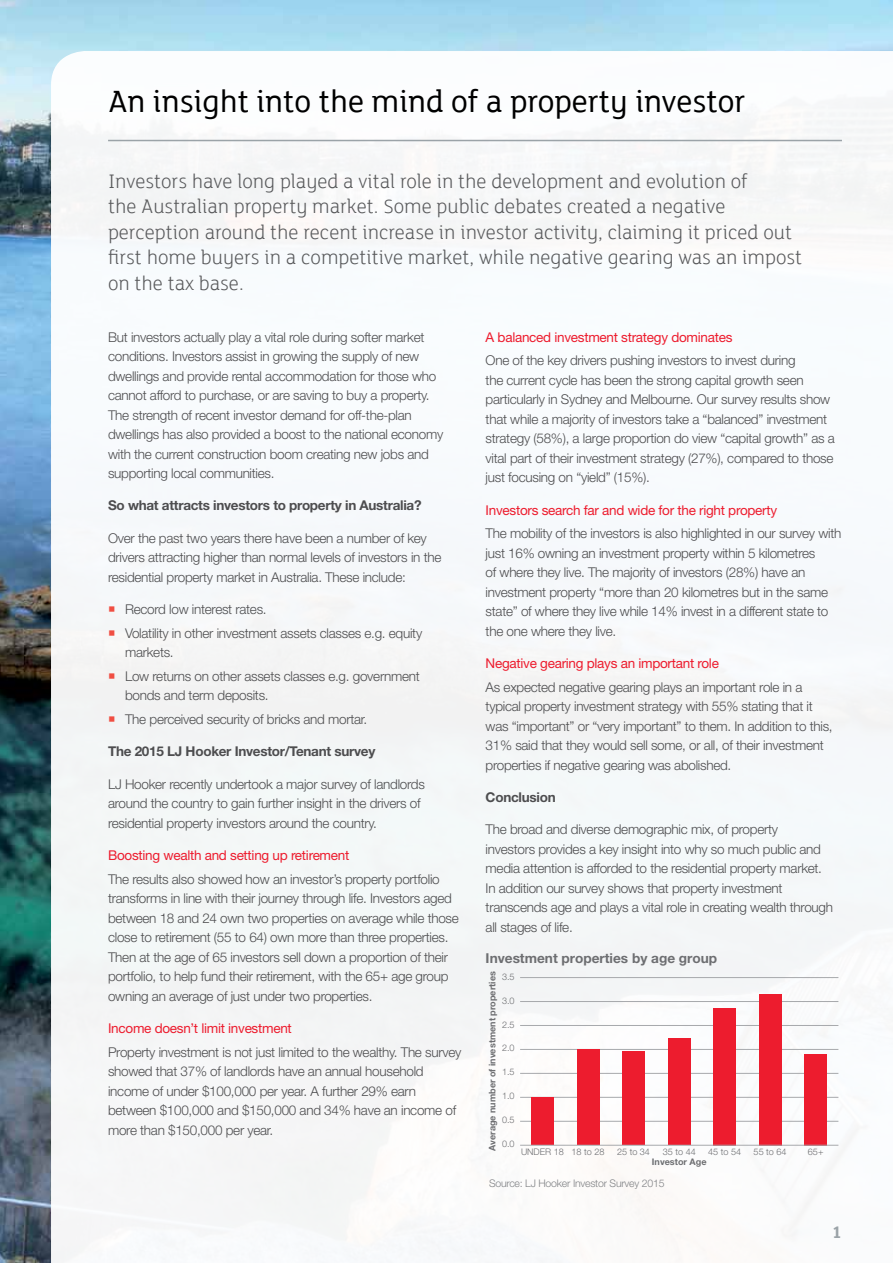
<style>
.page{position:relative;width:893px;height:1263px;background:#fff}
.page>*{position:absolute;margin:0;border:0;box-sizing:border-box;transform-origin:0 0}
.t1{font:33px "LJH Lighthouse";color:#000}
.t2{font:300 21px/25.5px "LJH Lighthouse";color:#58595b}
.t3{font:700 18px "LJH Lighthouse";color:#9ba3a8}
.t4{font:700 13.65px "Helvetica Neue";color:#6d6e71}
.t5{font:300 13.5px/19.5px "Helvetica Neue";letter-spacing:-.02em;color:#4d4d4f}
.t6{font:13.5px "Helvetica Neue";letter-spacing:-.02em;color:#ed1c2e}
.t7{font:700 13.5px "Helvetica Neue";letter-spacing:-.02em;color:#4d4d4f}
.t8{font:300 10.5px "Helvetica Neue";letter-spacing:-.02em;color:#818386}
.t9{font:300 9.15px "Helvetica Neue";color:#6d6e71}
.t10{font:700 9.15px "Helvetica Neue";color:#6d6e71}
.s1{color:#f04e42}
</style>
<div class="page">
<img style="left:0;top:0;width:893px;height:1263px">
<div style="left:51px;top:51px;width:842px;height:1212px;background:#f6f9fa"></div>
<hr style="left:108px;top:140px;width:734px;height:1px;background:#9ba3a8">
<hr style="left:520px;top:1121px;width:318px;height:1px;background:#a7a9ac">
<hr style="left:520px;top:1097px;width:318px;height:1px;background:#a7a9ac">
<hr style="left:520px;top:1073px;width:318px;height:1px;background:#a7a9ac">
<hr style="left:520px;top:1049px;width:318px;height:1px;background:#a7a9ac">
<hr style="left:520px;top:1025px;width:318px;height:1px;background:#a7a9ac">
<hr style="left:520px;top:1001px;width:318px;height:1px;background:#a7a9ac">
<hr style="left:520px;top:977px;width:318px;height:1px;background:#a7a9ac">
<div style="left:531px;top:1097px;width:23px;height:48px;background:#ed1c2e"></div>
<div style="left:576px;top:1049px;width:23px;height:96px;background:#ed1c2e"></div>
<div style="left:622px;top:1051px;width:23px;height:94px;background:#ed1c2e"></div>
<div style="left:668px;top:1038px;width:22px;height:107px;background:#ed1c2e"></div>
<div style="left:713px;top:1008px;width:23px;height:137px;background:#ed1c2e"></div>
<div style="left:759px;top:994px;width:23px;height:151px;background:#ed1c2e"></div>
<div style="left:804px;top:1054px;width:23px;height:91px;background:#ed1c2e"></div>
<hr style="left:520px;top:1145px;width:318px;height:1px;background:#a7a9ac">
<h1 class="t1" style="left:108px;top:79px;width:639px">An insight into the mind of a property investor</h1>
<p class="t2" style="left:108px;top:168px;width:696px">Investors have long played a vital role in the development and evolution of<br>the Australian property market. Some public debates created a negative perception around the recent increase in investor activity, claiming it priced out first home buyers in a competitive market, while negative gearing was an impost on the tax base.</p>
<p class="t5" style="left:108px;top:327px;width:337px">But investors actually play a vital role during softer market conditions. Investors assist in growing the supply of new dwellings and provide rental accommodation for those who cannot afford to purchase, or are saving to buy a property.<br>The strength of recent investor demand for off-the-plan dwellings has also provided a boost to the national economy with the current construction boom creating new jobs and supporting local communities.</p>
<p class="t7" style="left:108px;top:497px;width:315px">So what attracts investors to property in Australia?</p>
<p class="t5" style="left:108px;top:528px;width:335px">Over the past two years there have been a number of key drivers attracting higher than normal levels of investors in the residential property market in Australia. These include:</p>
<p class="t5" style="left:108px;top:599px;width:160px"><span class="s1">○</span> Record low interest rates.</p>
<p class="t5" style="left:125px;top:623px;width:299px;text-indent:-17px"><span class="s1">○</span> Volatility in other investment assets classes e.g. equity markets.</p>
<p class="t5" style="left:125px;top:666px;width:296px;text-indent:-17px"><span class="s1">○</span> Low returns on other assets classes e.g. government bonds and term deposits.</p>
<p class="t5" style="left:108px;top:709px;width:261px"><span class="s1">○</span> The perceived security of bricks and mortar.</p>
<p class="t7" style="left:108px;top:743px;width:269px">The 2015 LJ Hooker Investor/Tenant survey</p>
<p class="t5" style="left:108px;top:774px;width:318px">LJ Hooker recently undertook a major survey of landlords around the country to gain further insight in the drivers of residential property investors around the country.</p>
<p class="t6" style="left:108px;top:847px;width:243px">Boosting wealth and setting up retirement</p>
<p class="t5" style="left:108px;top:869px;width:352px">The results also showed how an investor’s property portfolio transforms in line with their journey through life. Investors aged between 18 and 24 own two properties on average while those close to retirement (55 to 64) own more than three properties.<br>Then at the age of 65 investors sell down a proportion of their portfolio, to help fund their retirement, with the 65+ age group owning an average of just under two properties.</p>
<p class="t6" style="left:108px;top:1020px;width:185px">Income doesn’t limit investment</p>
<p class="t5" style="left:108px;top:1042px;width:355px">Property investment is not just limited to the wealthy. The survey showed that 37% of landlords have an annual household income of under $100,000 per year. A further 29% earn between $100,000 and $150,000 and 34% have an income of more than $150,000 per year.</p>
<p class="t6" style="left:486px;top:329px;width:248px">A balanced investment strategy dominates</p>
<p class="t5" style="left:486px;top:350px;width:351px">One of the key drivers pushing investors to invest during<br>the current cycle has been the strong capital growth seen particularly in Sydney and Melbourne. Our survey results show that while a majority of investors take a “balanced” investment strategy (58%), a large proportion do view “capital growth” as a vital part of their investment strategy (27%), compared to those just focusing on “yield” (15%).</p>
<p class="t6" style="left:486px;top:502px;width:293px">Investors search far and wide for the right property</p>
<p class="t5" style="left:486px;top:523px;width:357px">The mobility of the investors is also highlighted in our survey with just 16% owning an investment property within 5 kilometres<br>of where they live. The majority of investors (28%) have an investment property “more than 20 kilometres but in the same state” of where they live while 14% invest in a different state to the one where they live.</p>
<p class="t6" style="left:486px;top:655px;width:235px">Negative gearing plays an important role</p>
<p class="t5" style="left:486px;top:677px;width:348px">As expected negative gearing plays an important role in a typical property investment strategy with 55% stating that it was “important” or “very important” to them. In addition to this, 31% said that they would sell some, or all, of their investment properties if negative gearing was abolished.</p>
<p class="t7" style="left:486px;top:789px;width:72px">Conclusion</p>
<p class="t5" style="left:486px;top:819px;width:349px">The broad and diverse demographic mix, of property<br>investors provides a key insight into why so much public and media attention is afforded to the residential property market.<br>In addition our survey shows that property investment transcends age and plays a vital role in creating wealth through all stages of life.</p>
<p class="t4" style="left:486px;top:949px;width:233px">Investment properties by age group</p>
<p class="t10" style="left:487px;top:1151px;width:181px;rotate:-90deg">Average number of investment properties</p>
<p class="t9" style="left:502px;top:971px;width:14px">3.5</p>
<p class="t9" style="left:502px;top:995px;width:14px">3.0</p>
<p class="t9" style="left:502px;top:1019px;width:14px">2.5</p>
<p class="t9" style="left:502px;top:1042px;width:14px">2.0</p>
<p class="t9" style="left:502px;top:1066px;width:14px">1.5</p>
<p class="t9" style="left:502px;top:1090px;width:14px">1.0</p>
<p class="t9" style="left:502px;top:1114px;width:14px">0.5</p>
<p class="t9" style="left:502px;top:1138px;width:14px">0.0</p>
<p class="t9" style="left:521px;top:1146px;width:85px">UNDER 18 18 to 28</p>
<p class="t9" style="left:617px;top:1146px;width:34px">25 to 34</p>
<p class="t9" style="left:663px;top:1146px;width:34px">35 to 44</p>
<p class="t10" style="left:652px;top:1156px;width:56px">Investor Age</p>
<p class="t9" style="left:708px;top:1146px;width:34px">45 to 54</p>
<p class="t9" style="left:754px;top:1146px;width:34px">55 to 64</p>
<p class="t9" style="left:808px;top:1146px;width:17px">65+</p>
<p class="t8" style="left:489px;top:1177px;width:177px">Source: LJ Hooker Investor Survey 2015</p>
<h3 class="t3" style="left:832px;top:1219px;width:12px">1</h3>
</div>
